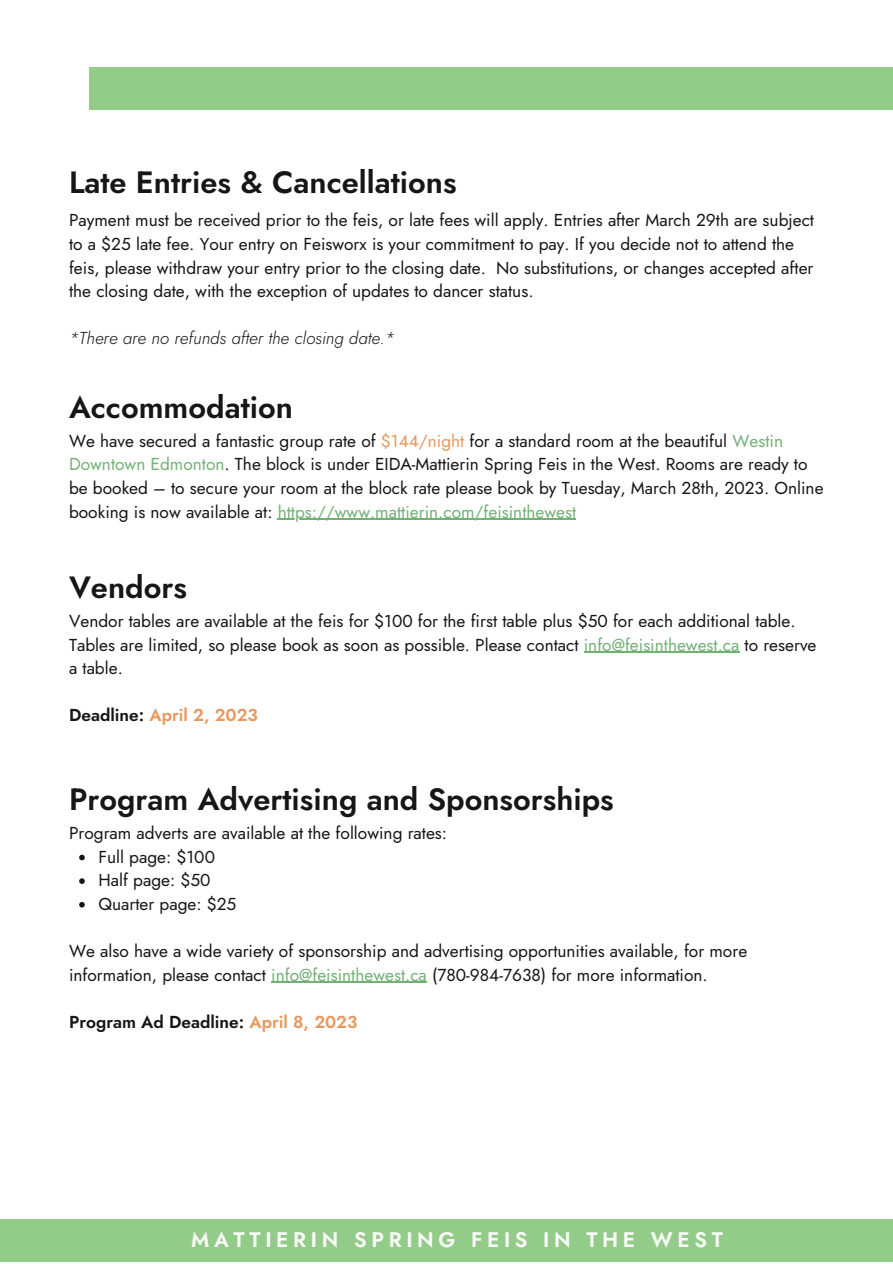
<style>
.page{position:relative;width:893px;height:1264px;background:#fff}
.page>*{position:absolute;margin:0;border:0;box-sizing:border-box;transform-origin:0 0}
.t1{font:600 30.75px "Jost";color:#161616}
.t2{font:600 21px "Jost";letter-spacing:.22em;color:#fbfbfb}
.t3{font:17.25px/23.5px "Jost";color:#161616}
.t4{font:italic 300 17.25px "Jost";color:#161616}
.t5{font:600 17.25px "Jost";color:#161616}
.t6{font:600 17.25px "Jost";color:#e8985c}
.s1{color:#e8985c}
.s2{color:#72b176}
.s3{color:#161616}
</style>
<div class="page">
<div style="left:0;top:1218px;width:892px;height:43px;background:#93cc89"></div>
<hr style="left:278px;top:519px;width:298px;height:1px;background:#72b176">
<hr style="left:583px;top:651px;width:156px;height:2px;background:#72b176">
<svg style="left:79px;top:854px;width:6px;height:6px"></svg>
<svg style="left:79px;top:878px;width:6px;height:6px"></svg>
<svg style="left:79px;top:902px;width:6px;height:5px"></svg>
<hr style="left:271px;top:981px;width:156px;height:1px;background:#72b176">
<div style="left:89px;top:68px;width:803px;height:42px;background:#93cc89"></div>
<h1 class="t1" style="left:69px;top:160px;width:389px">Late Entries &amp; Cancellations</h1>
<p class="t3" style="left:69px;top:208px;width:746px">Payment must be received prior to the feis, or late fees will apply. Entries after March 29th are subject to a $25 late fee. Your entry on Feisworx is your commitment to pay. If you decide not to attend the feis, please withdraw your entry prior to the closing date. No substitutions, or changes accepted after the closing date, with the exception of updates to dancer status.</p>
<p class="t4" style="left:69px;top:326px;width:327px">*There are no refunds after the closing date.*</p>
<h1 class="t1" style="left:69px;top:385px;width:225px">Accommodation</h1>
<p class="t3" style="left:69px;top:429px;width:756px">We have secured a fantastic group rate of <span class="s1">$144/night</span> for a standard room at the beautiful <span class="s2">Westin Downtown Edmonton</span>. The block is under EIDA-Mattierin Spring Feis in the West. Rooms are ready to be booked – to secure your room at the block rate please book by Tuesday, March 28th, 2023. Online booking is now available at: <span class="s2">https://www.mattierin.com/feisinthewest</span></p>
<h1 class="t1" style="left:69px;top:565px;width:119px">Vendors</h1>
<p class="t3" style="left:69px;top:609px;width:748px">Vendor tables are available at the feis for $100 for the first table plus $50 for each additional table.<br>Tables are limited, so please book as soon as possible. Please contact <span class="s2">info@feisinthewest.ca</span> to reserve a table.</p>
<p class="t6" style="left:69px;top:703px;width:190px"><span class="s3">Deadline:</span> April 2, 2023</p>
<h1 class="t1" style="left:69px;top:776px;width:546px">Program Advertising and Sponsorships</h1>
<p class="t3" style="left:69px;top:821px;width:379px">Program adverts are available at the following rates:</p>
<p class="t3" style="left:98px;top:844px;width:139px">Full page: $100<br>Half page: $50<br>Quarter page: $25</p>
<p class="t3" style="left:69px;top:939px;width:679px">We also have a wide variety of sponsorship and advertising opportunities available, for more information, please contact <span class="s2">info@feisinthewest.ca</span> (780-984-7638) for more information.</p>
<p class="t5" style="left:69px;top:1009px;width:290px">Program Ad Deadline: <span class="s1">April 8, 2023</span></p>
<p class="t2" style="left:191px;top:1224px;width:533px">MATTIERIN SPRING FEIS IN THE WEST</p>
</div>
